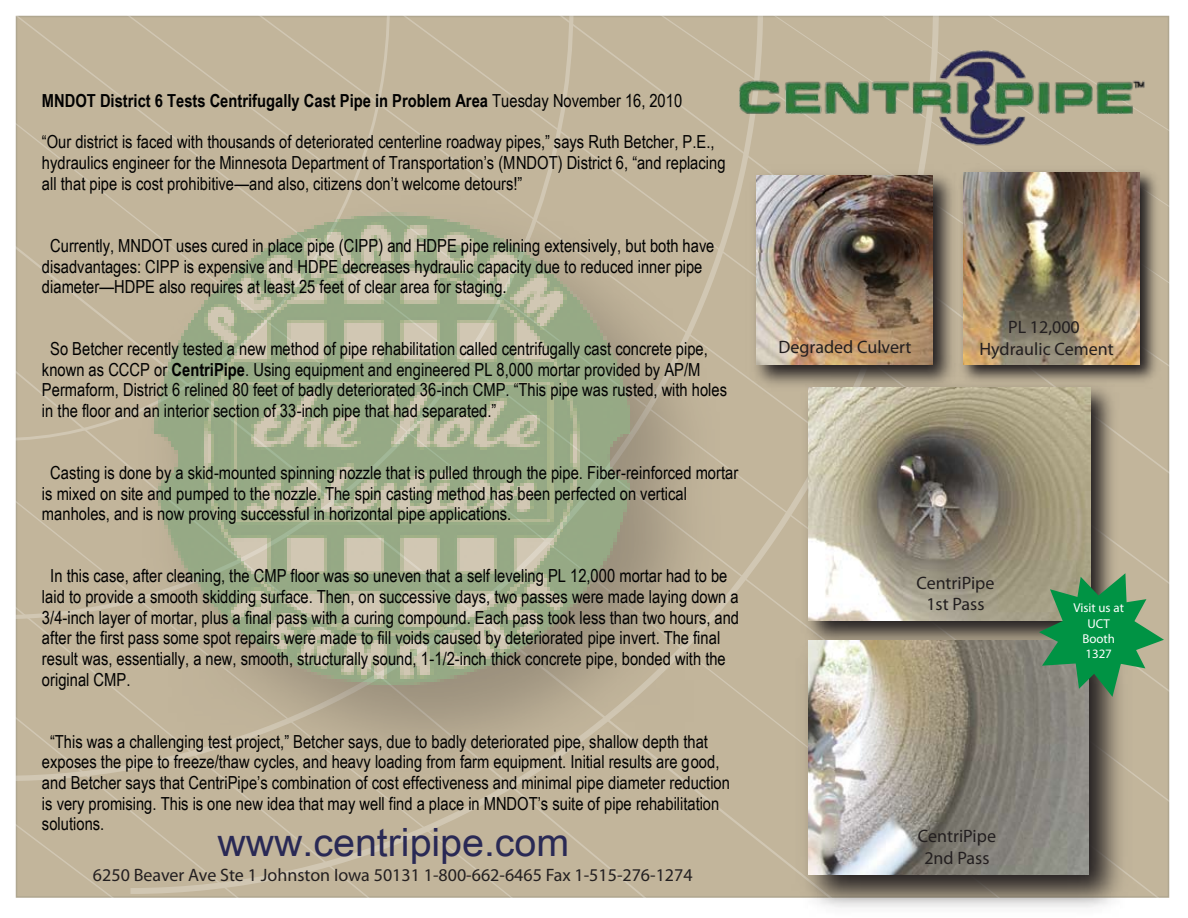
<style>
.page{position:relative;width:1188px;height:918px;background:#fff}
.page>*{position:absolute;margin:0;border:0;box-sizing:border-box;transform-origin:0 0}
.t1{font:39px "Arial Unicode MS";color:#292955}
.t2{font:18px/20.7px "Arial Narrow";color:#010101}
.t3{font:18px/21.6px "Myriad Pro";color:#231f20;text-align:center}
.t4{font:700 18px "Arial Narrow";color:#010101}
.t5{font:12.9px/15.5px "Myriad Pro";color:#fff;text-align:center}
.s1{font-weight:400}
.s2{font-weight:700}
</style>
<div class="page">
<svg style="left:15px;top:784px;width:656px;height:114px;background:#c2b69c"></svg>
<div style="left:942px;top:15px;width:228px;height:474px;background:#c2b59b"></div>
<div style="left:125px;top:15px;width:817px;height:882px;background:#c2b59b"></div>
<div style="left:15px;top:15px;width:751px;height:769px;background:#c2b59b"></div>
<div style="left:15px;top:15px;width:561px;height:606px;background:#c2b59b"></div>
<img style="left:745px;top:165px;width:209px;height:229px">
<img style="left:756px;top:176px;width:177px;height:188px">
<img style="left:796px;top:375px;width:328px;height:248px">
<img style="left:808px;top:387px;width:282px;height:234px">
<img style="left:726px;top:34px;width:435px;height:122px">
<img style="left:108px;top:170px;width:645px;height:641px">
<img style="left:152px;top:197px;width:487px;height:498px">
<img style="left:791px;top:623px;width:345px;height:285px">
<img style="left:808px;top:640px;width:281px;height:235px">
<img style="left:954px;top:164px;width:210px;height:224px">
<img style="left:963px;top:172px;width:177px;height:192px">
<svg style="left:1039px;top:573px;width:125px;height:124px;background:#549766"></svg>
<p class="t4" style="left:42px;top:87px;width:642px">MNDOT District 6 Tests Centrifugally Cast Pipe in Problem Area <span class="s1">Tuesday November 16, 2010</span></p>
<p class="t2" style="left:42px;top:131px;width:685px">“Our district is faced with thousands of deteriorated centerline roadway pipes,” says Ruth Betcher, P.E., hydraulics engineer for the Minnesota Department of Transportation’s (MNDOT) District 6, “and replacing all that pipe is cost prohibitive—and also, citizens don’t welcome detours!”</p>
<p class="t2" style="left:42px;top:234px;width:674px;text-indent:8px">Currently, MNDOT uses cured in place pipe (CIPP) and HDPE pipe relining extensively, but both have disadvantages: CIPP is expensive and HDPE decreases hydraulic capacity due to reduced inner pipe diameter—HDPE also requires at least 25 feet of clear area for staging.</p>
<p class="t2" style="left:42px;top:338px;width:687px;text-indent:8px">So Betcher recently tested a new method of pipe rehabilitation called centrifugally cast concrete pipe, known as CCCP or <span class="s2">CentriPipe</span>. Using equipment and engineered PL 8,000 mortar provided by AP/M Permaform, District 6 relined 80 feet of badly deteriorated 36-inch CMP. “This pipe was rusted, with holes in the floor and an interior section of 33-inch pipe that had separated.”</p>
<p class="t2" style="left:42px;top:462px;width:698px;text-indent:8px">Casting is done by a skid-mounted spinning nozzle that is pulled through the pipe. Fiber-reinforced mortar is mixed on site and pumped to the nozzle. The spin casting method has been perfected on vertical manholes, and is now proving successful in horizontal pipe applications.</p>
<p class="t2" style="left:42px;top:565px;width:699px;text-indent:8px">In this case, after cleaning, the CMP floor was so uneven that a self leveling PL 12,000 mortar had to be laid to provide a smooth skidding surface. Then, on successive days, two passes were made laying down a 3/4-inch layer of mortar, plus a final pass with a curing compound. Each pass took less than two hours, and after the first pass some spot repairs were made to fill voids caused by deteriorated pipe invert. The final result was, essentially, a new, smooth, structurally sound, 1-1/2-inch thick concrete pipe, bonded with the original CMP.</p>
<p class="t2" style="left:42px;top:730px;width:689px;text-indent:8px">“This was a challenging test project,” Betcher says, due to badly deteriorated pipe, shallow depth that exposes the pipe to freeze/thaw cycles, and heavy loading from farm equipment. Initial results are good, and Betcher says that CentriPipe’s combination of cost effectiveness and minimal pipe diameter reduction is very promising. This is one new idea that may well find a place in MNDOT’s suite of pipe rehabilitation solutions.</p>
<h1 class="t1" style="left:218px;top:814px;width:353px">www.centripipe.com</h1>
<p class="t3" style="left:93px;top:864px;width:601px">6250 Beaver Ave Ste 1 Johnston Iowa 50131 1-800-662-6465 Fax 1-515-276-1274</p>
<p class="t3" style="left:778px;top:336px;width:134px">Degraded Culvert</p>
<p class="t3" style="left:979px;top:316px;width:136px">PL 12,000<br>Hydraulic Cement</p>
<p class="t3" style="left:916px;top:572px;width:80px">CentriPipe<br>1st Pass</p>
<p class="t3" style="left:918px;top:825px;width:80px">CentriPipe<br>2nd Pass</p>
<p class="t5" style="left:1073px;top:600px;width:52px">Visit us at<br>UCT<br>Booth<br>1327</p>
</div>
